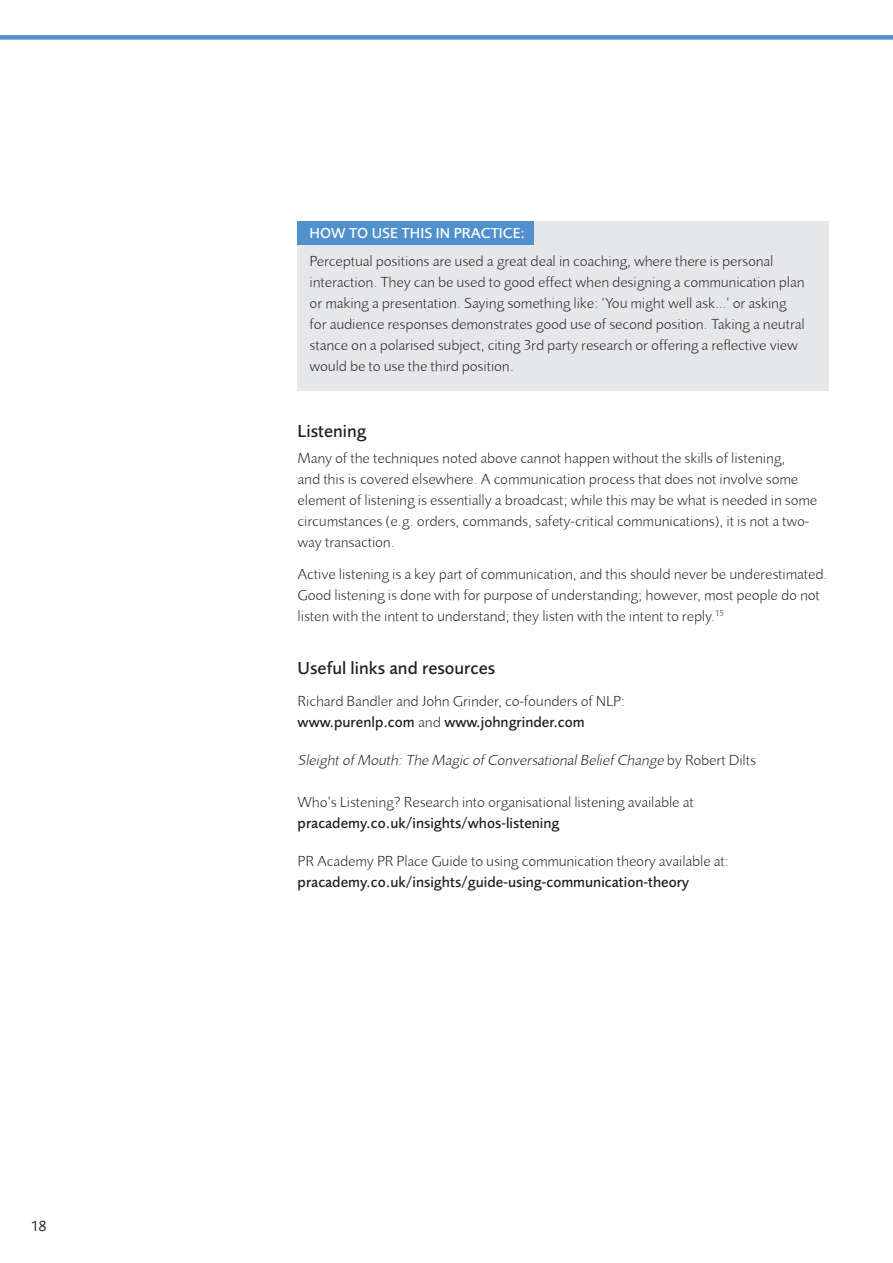
<style>
.page{position:relative;width:893px;height:1263px;background:#fff}
.page>*{position:absolute;margin:0;border:0;box-sizing:border-box;transform-origin:0 0}
.Body_copy{font:500 18px "Foundry Sans";color:#231f20}
.Body_copy-2{font:300 15px/21px "Foundry Sans";color:#231f20}
.Body_copy-3{font:500 15px "Foundry Sans";color:#231f20}
.Body_copy-4{font:italic 300 15px "Foundry Sans";color:#231f20}
.Body_copy-5{font:500 15px "Foundry Sans";color:#fff}
.t1{font:15px "Foundry Sans";color:#231f20}
.s1{font-weight:300}
.s2{font-style:normal}
</style>
<div class="page">
<div style="left:0;top:35px;width:893px;height:5px;background:#5090cc"></div>
<div style="left:298px;top:221px;width:531px;height:169px;background:#e6e7e9"></div>
<div style="left:298px;top:221px;width:236px;height:24px;background:#5090cc"></div>
<p class="t1" style="left:31px;top:1217px;width:17px">18</p>
<p class="Body_copy-5" style="left:310px;top:225px;width:217px">HOW TO USE THIS IN PRACTICE:</p>
<p class="Body_copy-2" style="left:310px;top:250px;width:497px">Perceptual positions are used a great deal in coaching, where there is personal interaction. They can be used to good effect when designing a communication plan or making a presentation. Saying something like: ‘You might well ask…’ or asking for audience responses demonstrates good use of second position. Taking a neutral stance on a polarised subject, citing 3rd party research or offering a reflective view would be to use the third position.</p>
<p class="Body_copy" style="left:298px;top:421px;width:70px">Listening</p>
<p class="Body_copy-2" style="left:298px;top:447px;width:521px">Many of the techniques noted above cannot happen without the skills of listening,<br>and this is covered elsewhere. A communication process that does not involve some element of listening is essentially a broadcast; while this may be what is needed in some circumstances (e.g. orders, commands, safety-critical communications), it is not a two&shy;way transaction.</p>
<p class="Body_copy-2" style="left:298px;top:563px;width:532px">Active listening is a key part of communication, and this should never be underestimated.<br>Good listening is done with for purpose of understanding; however, most people do not listen with the intent to understand; they listen with the intent to reply.<sup>15</sup></p>
<p class="Body_copy" style="left:298px;top:658px;width:199px">Useful links and resources</p>
<p class="Body_copy-2" style="left:298px;top:691px;width:329px">Richard Bandler and John Grinder, co-founders of NLP:</p>
<p class="Body_copy-3" style="left:298px;top:713px;width:289px">www.purenlp.com <span class="s1">and</span> www.johngrinder.com</p>
<p class="Body_copy-4" style="left:298px;top:751px;width:460px">Sleightof Mouth:The Magic of ConversationalBelief Change <span class="s2">b y R o b e rt D i l t s</span></p>
<p class="Body_copy-2" style="left:298px;top:792px;width:398px">Who’s Listening? Research into organisational listening available at</p>
<p class="Body_copy-3" style="left:298px;top:815px;width:263px">pracademy.co.uk/insights/whos-listening</p>
<p class="Body_copy-2" style="left:298px;top:851px;width:433px">PR Academy PR Place Guide to using communication theory available at:</p>
<p class="Body_copy-3" style="left:298px;top:874px;width:393px">pracademy.co.uk/insights/guide-using-communication-theory</p>
</div>
